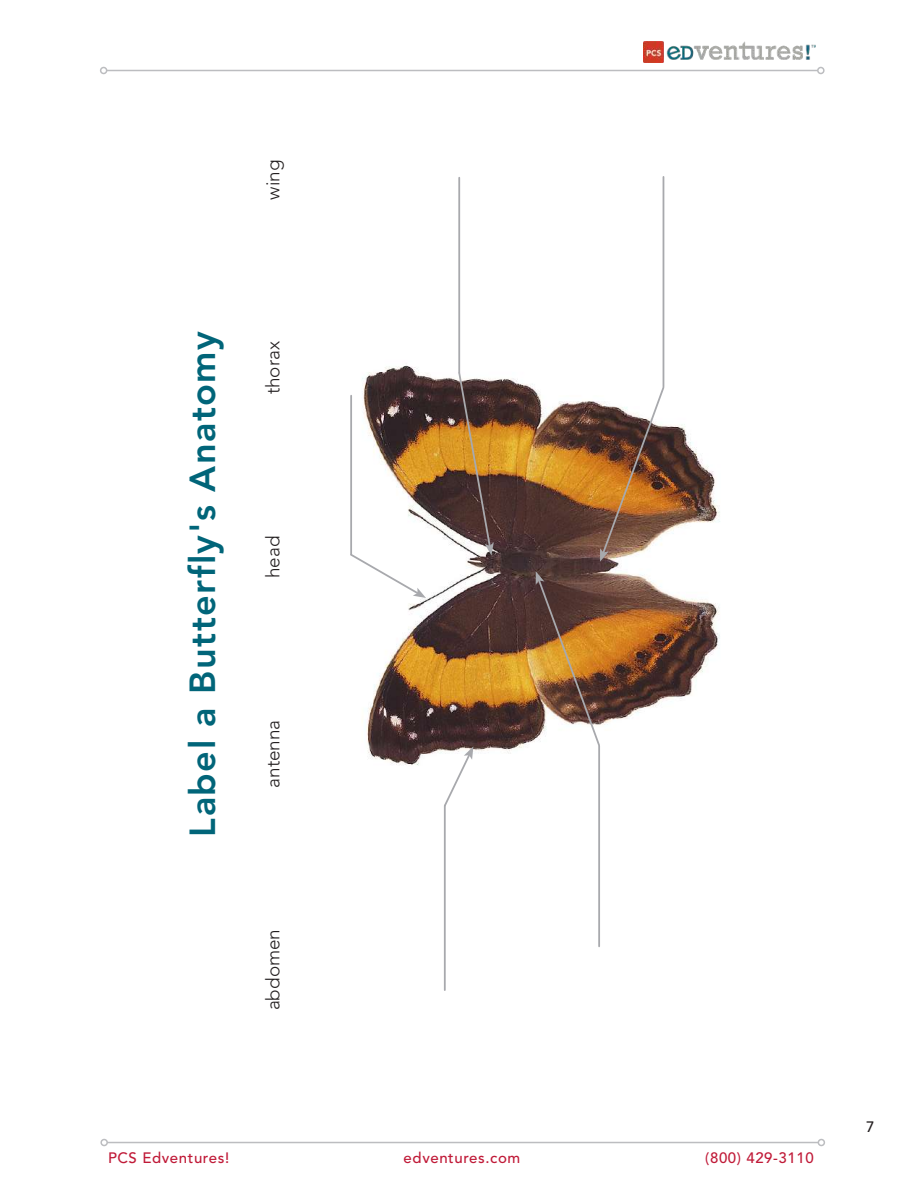
<style>
.page{position:relative;width:918px;height:1188px;background:#fff}
.page>*{position:absolute;margin:0;border:0;box-sizing:border-box;transform-origin:0 0}
.t1{font:800 36px "Avenir LT Std";letter-spacing:.04em;color:#016579}
.t2{font:300 18.9px "Avenir LT Std";color:#231f20}
.t3{font:500 15px "Avenir LT Std";letter-spacing:.04em;color:#c01a38}
.t4{font:500 15px "Avenir LT Std";color:#231f20}
</style>
<div class="page">
<hr style="left:107px;top:70px;width:711px;height:1px;background:#bcbdc0">
<div style="left:100px;top:67px;width:7px;height:7px;border:2px solid #bcbdc0;border-radius:50%"></div>
<div style="left:817px;top:67px;width:8px;height:7px;border:2px solid #bcbdc0;border-radius:50%"></div>
<hr style="left:107px;top:1142px;width:711px;height:1px;background:#bcbdc0">
<div style="left:100px;top:1139px;width:8px;height:7px;border:2px solid #bcbdc0;border-radius:50%"></div>
<div style="left:818px;top:1139px;width:7px;height:7px;border:2px solid #bcbdc0;border-radius:50%"></div>
<img style="left:644px;top:42px;width:172px;height:20px">
<img style="left:351px;top:355px;width:369px;height:411px">
<hr style="left:350px;top:396px;width:2px;height:159px;background:#a8a9ad">
<svg style="left:350px;top:552px;width:76px;height:46px"></svg>
<hr style="left:444px;top:806px;width:2px;height:184px;background:#a8a9ad">
<svg style="left:442px;top:746px;width:31px;height:62px"></svg>
<hr style="left:458px;top:178px;width:2px;height:195px;background:#a8a9ad">
<img style="left:457px;top:371px;width:37px;height:184px">
<hr style="left:663px;top:177px;width:1px;height:210px;background:#a8a9ad">
<img style="left:600px;top:385px;width:66px;height:177px">
<img style="left:536px;top:571px;width:65px;height:177px">
<hr style="left:598px;top:746px;width:2px;height:200px;background:#a8a9ad">
<p class="t2" style="left:262px;top:200px;width:41px;rotate:-90deg">wing</p>
<h1 class="t1" style="left:181px;top:837px;width:507px;rotate:-90deg">Label a Butterfly's Anatomy</h1>
<p class="t2" style="left:262px;top:394px;width:55px;rotate:-90deg">thorax</p>
<p class="t2" style="left:262px;top:578px;width:44px;rotate:-90deg">head</p>
<p class="t2" style="left:262px;top:788px;width:69px;rotate:-90deg">antenna</p>
<p class="t2" style="left:262px;top:1010px;width:83px;rotate:-90deg">abdomen</p>
<p class="t3" style="left:108px;top:1150px;width:123px">PCS Edventures!</p>
<p class="t3" style="left:404px;top:1150px;width:118px">edventures.com</p>
<p class="t3" style="left:705px;top:1150px;width:110px">(800) 429-3110</p>
<p class="t4" style="left:866px;top:1118px;width:10px">7</p>
</div>
